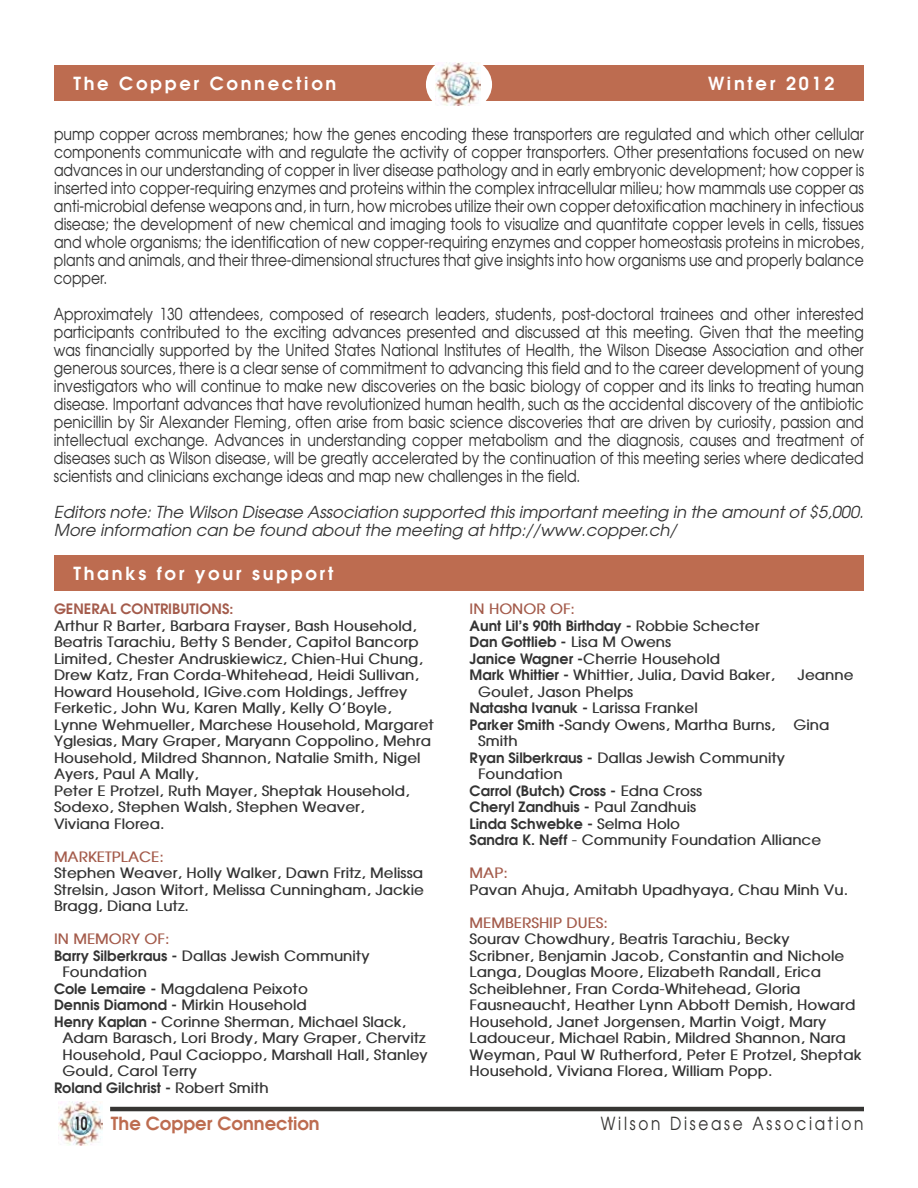
<style>
.page{position:relative;width:918px;height:1188px;background:#fff}
.page>*{position:absolute;margin:0;border:0;box-sizing:border-box;transform-origin:0 0}
.t1{font:600 18px "Avant Garde";letter-spacing:.15em;color:#fff}
.t2{font:100 18px "Avant Garde";letter-spacing:.15em;color:#363533}
.t3{font:600 18px "Avant Garde";color:#bd6c50}
.t4{font:600 18px "Avant Garde";color:#231f20;scale:.67 1}
.t5{font:100 16.5px/18px "Avant Garde";color:#333;text-align:justify}
.t6{font:italic 16.5px/18px "Avant Garde";color:#333}
.t7{font:700 14.25px/16.5px "Avant Garde";color:#333}
.t8{font:600 14.25px "Avant Garde";color:#333}
.t9{font:700 14.25px "Avant Garde";color:#a45b4b}
.t10{font:600 14.25px "Avant Garde";color:#a45b4b}
.s1{font-weight:600}
.s2{font-weight:700}
.s3{color:#a45b4b}
</style>
<div class="page">
<div style="left:54px;top:65px;width:810px;height:36px;background:#bd6c50"></div>
<hr style="left:110px;top:1107px;width:754px;height:4px;background:#363533">
<img style="left:58px;top:1102px;width:45px;height:43px">
<div style="left:426px;top:56px;width:66px;height:57px;background:#fff;border-radius:50%"></div>
<img style="left:436px;top:63px;width:44px;height:43px">
<div style="left:54px;top:555px;width:810px;height:36px;background:#bd6c50"></div>
<p class="t1" style="left:74px;top:72px;width:264px">The Copper Connection</p>
<p class="t1" style="left:708px;top:72px;width:128px">Winter 2012</p>
<p class="t5" style="left:54px;top:125px;width:812px">pump copper across membranes; how the genes encoding these transporters are regulated and which other cellular components communicate with and regulate the activity of copper transporters. Other presentations focused on new advances in our understanding of copper in liver disease pathology and in early embryonic development; how copper is inserted into copper-requiring enzymes and proteins within the complex intracellular milieu; how mammals use copper as anti-microbial defense weapons and, in turn, how microbes utilize their own copper detoxification machinery in infectious disease; the development of new chemical and imaging tools to visualize and quantitate copper levels in cells, tissues and whole organisms; the identification of new copper-requiring enzymes and copper homeostasis proteins in microbes, plants and animals, and their three-dimensional structures that give insights into how organisms use and properly balance copper.</p>
<p class="t5" style="left:54px;top:305px;width:812px">Approximately 130 attendees, composed of research leaders, students, post-doctoral trainees and other interested participants contributed to the exciting advances presented and discussed at this meeting. Given that the meeting was financially supported by the United States National Institutes of Health, the Wilson Disease Association and other generous sources, there is a clear sense of commitment to advancing this field and to the career development of young investigators who will continue to make new discoveries on the basic biology of copper and its links to treating human disease. Important advances that have revolutionized human health, such as the accidental discovery of the antibiotic penicillin by Sir Alexander Fleming, often arise from basic science discoveries that are driven by curiosity, passion and intellectual exchange. Advances in understanding copper metabolism and the diagnosis, causes and treatment of diseases such as Wilson disease, will be greatly accelerated by the continuation of this meeting series where dedicated scientists and clinicians exchange ideas and map new challenges in the field.</p>
<p class="t6" style="left:54px;top:503px;width:811px">Editors note: The Wilson Disease Association supported this important meeting in the amount of $5,000.<br>More information can be found about the meeting at http://www.copper.ch/</p>
<p class="t1" style="left:74px;top:562px;width:261px">Thanks for your support</p>
<p class="t10" style="left:54px;top:600px;width:22px">General</p>
<p class="t10" style="left:120px;top:600px;width:21px">Contributions</p>
<p class="t10" style="left:230px;top:600px;width:5px">:</p>
<p class="t7" style="left:54px;top:617px;width:382px">Arthur R Barter, Barbara Frayser, Bash Household, Beatris Tarachiu, Betty S Bender, Capitol Bancorp Limited, Chester Andruskiewicz, Chien-Hui Chung, Drew Katz, Fran Corda-Whitehead, Heidi Sullivan, Howard Household, IGive.com Holdings, Jeffrey Ferketic, John Wu, Karen Mally, Kelly O’Boyle, Lynne Wehmueller, Marchese Household, Margaret Yglesias, Mary Graper, Maryann Coppolino, Mehra Household, Mildred Shannon, Natalie Smith, Nigel Ayers, Paul A Mally,<br>Peter E Protzel, Ruth Mayer, Sheptak Household, Sodexo, Stephen Walsh, Stephen Weaver,<br>Viviana Florea.</p>
<p class="t9" style="left:54px;top:848px;width:24px">Marketplace</p>
<p class="t9" style="left:159px;top:848px;width:6px">:</p>
<p class="t7" style="left:54px;top:865px;width:371px;text-align:justify">Stephen Weaver, Holly Walker, Dawn Fritz, Melissa Strelsin, Jason Witort, Melissa Cunningham, Jackie Bragg, Diana Lutz.</p>
<p class="t9" style="left:54px;top:930px;width:45px">In Memory</p>
<p class="t9" style="left:145px;top:930px;width:26px">Of:</p>
<p class="t7" style="left:54px;top:947px;width:317px"><span class="s1">Barry Silberkraus -</span> Dallas Jewish Community</p>
<p class="t7" style="left:63px;top:964px;width:86px">Foundation</p>
<p class="t7" style="left:54px;top:980px;width:255px"><span class="s1">Cole Lemaire -</span> Magdalena Peixoto</p>
<p class="t7" style="left:54px;top:997px;width:254px"><span class="s1">Dennis Diamond -</span> Mirkin Household</p>
<p class="t7" style="left:54px;top:1013px;width:354px"><span class="s1">Henry Kaplan -</span> Corinne Sherman, Michael Slack,</p>
<p class="t7" style="left:63px;top:1030px;width:365px">Adam Barasch, Lori Brody, Mary Graper, Chervitz</p>
<p class="t7" style="left:63px;top:1046px;width:367px">Household, Paul Cacioppo, Marshall Hall, Stanley</p>
<p class="t7" style="left:63px;top:1063px;width:136px">Gould, Carol Terry</p>
<p class="t8" style="left:54px;top:1078px;width:216px">Roland Gilchrist - <span class="s2">Robert Smith</span></p>
<p class="t7" style="left:470px;top:601px;width:307px;text-indent:80px"><span class="s3">Of:<br></span><span class="s1">Aunt Lil’s 90th Birthday -</span> Robbie Schecter<br><span class="s1">Dan Gottlieb -</span> Lisa M Owens<br><span class="s1">Janice Wagner -</span>Cherrie Household<br><span class="s1">Mark Whittier -</span> Whittier, Julia, David Baker,</p>
<p class="t9" style="left:470px;top:600px;width:43px">In Honor</p>
<p class="t7" style="left:470px;top:683px;width:307px;text-indent:9px">Goulet, Jason Phelps<br><span class="s1">Natasha Ivanuk -</span> Larissa Frankel<br><span class="s1">Parker Smith -</span>Sandy Owens, Martha Burns,</p>
<p class="t7" style="left:798px;top:667px;width:57px">Jeanne</p>
<p class="t7" style="left:794px;top:716px;width:37px">Gina</p>
<p class="t7" style="left:478px;top:733px;width:41px">Smith</p>
<p class="t7" style="left:470px;top:749px;width:317px"><span class="s1">Ryan Silberkraus -</span> Dallas Jewish Community</p>
<p class="t7" style="left:478px;top:766px;width:86px">Foundation</p>
<p class="t8" style="left:470px;top:781px;width:234px">Carrol (Butch) Cross - <span class="s2">Edna Cross</span></p>
<p class="t8" style="left:470px;top:798px;width:228px">Cheryl Zandhuis - <span class="s2">Paul Zandhuis</span></p>
<p class="t8" style="left:470px;top:814px;width:212px">Linda Schwebke - <span class="s2">Selma Holo</span></p>
<p class="t7" style="left:470px;top:832px;width:353px"><span class="s1">Sandra K. Neff</span> - Community Foundation Alliance</p>
<p class="t9" style="left:470px;top:864px;width:40px">MAP:</p>
<p class="t7" style="left:470px;top:881px;width:380px">Pavan Ahuja, Amitabh Upadhyaya, Chau Minh Vu.</p>
<p class="t9" style="left:470px;top:914px;width:24px">Membership</p>
<p class="t9" style="left:567px;top:914px;width:43px">DUES:</p>
<p class="t7" style="left:470px;top:931px;width:393px">Sourav Chowdhury, Beatris Tarachiu, Becky<br>Scribner, Benjamin Jacob, Constantin and Nichole Langa, Douglas Moore, Elizabeth Randall, Erica Scheiblehner, Fran Corda-Whitehead, Gloria Fausneaucht, Heather Lynn Abbott Demish, Howard Household, Janet Jorgensen, Martin Voigt, Mary Ladouceur, Michael Rabin, Mildred Shannon, Nara Weyman, Paul W Rutherford, Peter E Protzel, Sheptak Household, Viviana Florea, William Popp.</p>
<p class="t4" style="left:74px;top:1111px;width:22px">10</p>
<p class="t3" style="left:111px;top:1111px;width:210px">The Copper Connection</p>
<p class="t2" style="left:601px;top:1112px;width:264px">Wilson Disease Association</p>
</div>
